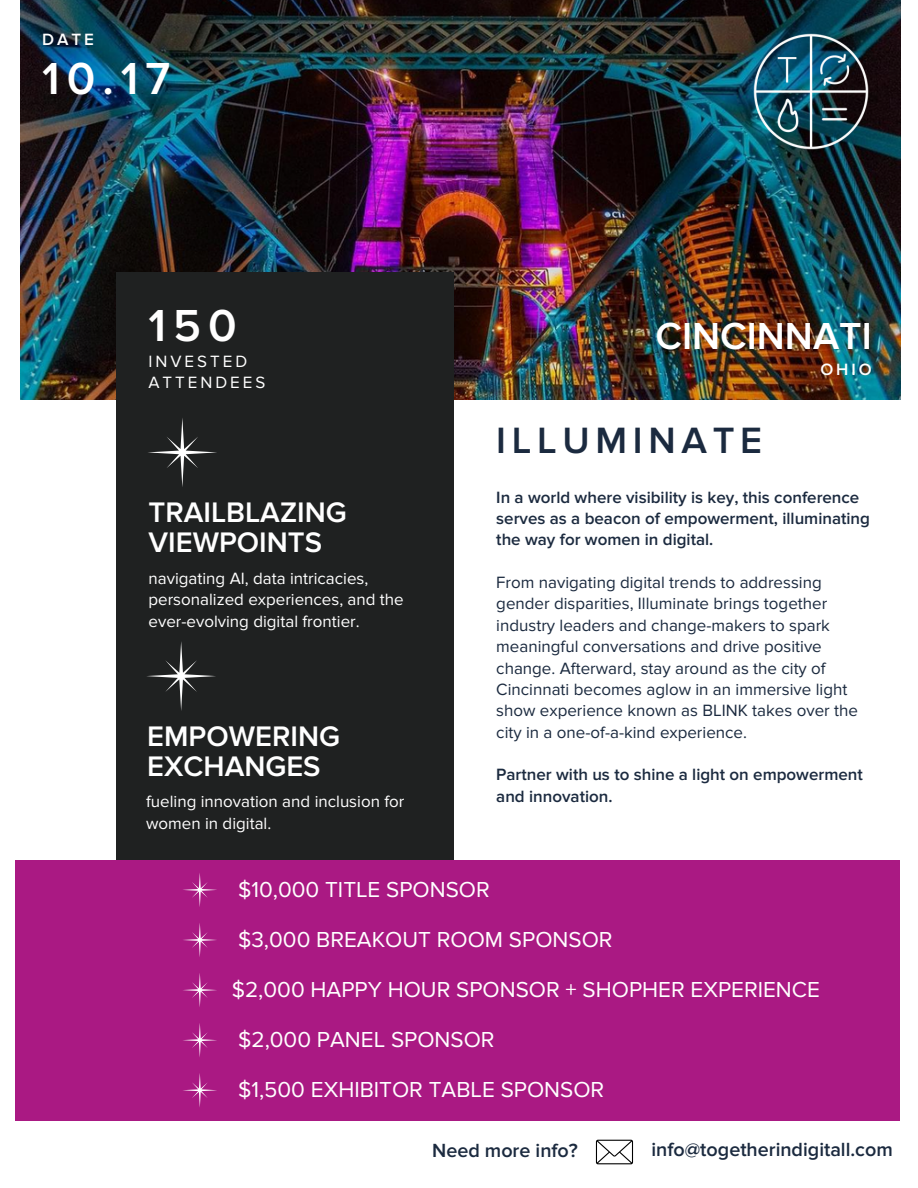
<style>
.page{position:relative;width:918px;height:1188px;background:#fff}
.page>*{position:absolute;margin:0;border:0;box-sizing:border-box;transform-origin:0 0}
.t1{font:600 46.5px "Proxima Nova";letter-spacing:.15em;color:#fff}
.t2{font:600 39px "Proxima Nova";color:#fff}
.t3{font:600 37.95px "Proxima Nova";letter-spacing:.15em;color:#1b2a3f}
.t4{font:600 29.25px/30.3px "Proxima Nova";color:#fff}
.t5{font:22.5px "Proxima Nova";color:#fff}
.t6{font:600 19.8px "Proxima Nova";color:#1b2a3f}
.t7{font:16.95px/21.3px "Proxima Nova";color:#1b2a3f}
.t8{font:600 16.95px/21.3px "Proxima Nova";color:#1b2a3f}
.t9{font:16.95px/21.3px "Proxima Nova";color:#fff}
.t10{font:16.95px/21.3px "Proxima Nova";letter-spacing:.175em;color:#fff}
.t11{font:600 16.95px "Proxima Nova";letter-spacing:.175em;color:#fff}
</style>
<div class="page">
<img style="left:21px;top:0;width:879px;height:400px">
<div style="left:116px;top:272px;width:338px;height:622px;background:#1f2121"></div>
<div style="left:15px;top:860px;width:885px;height:260px;background:#aa1983"></div>
<img style="left:750px;top:31px;width:122px;height:121px">
<svg style="left:596px;top:1140px;width:37px;height:24px"></svg>
<svg style="left:148px;top:418px;width:69px;height:69px"></svg>
<svg style="left:147px;top:642px;width:69px;height:69px"></svg>
<svg style="left:183px;top:873px;width:34px;height:34px"></svg>
<svg style="left:183px;top:923px;width:34px;height:34px"></svg>
<svg style="left:183px;top:973px;width:34px;height:34px"></svg>
<svg style="left:183px;top:1023px;width:34px;height:34px"></svg>
<svg style="left:183px;top:1073px;width:34px;height:34px"></svg>
<p class="t11" style="left:42px;top:30px;width:53px">DATE</p>
<h3 class="t1" style="left:42px;top:52px;width:130px">10.17</h3>
<p class="t1" style="left:149px;top:299px;width:90px">150</p>
<h2 class="t10" style="left:149px;top:351px;width:118px">INVESTED<br>ATTENDEES</h2>
<p class="t4" style="left:149px;top:498px;width:200px">TRAILBLAZING<br>VIEWPOINTS</p>
<p class="t9" style="left:149px;top:568px;width:257px">navigating AI, data intricacies, personalized experiences, and the ever-evolving digital frontier.</p>
<h6 class="t4" style="left:147px;top:721px;width:194px">EMPOWERING<br>EXCHANGES</h6>
<p class="t9" style="left:146px;top:792px;width:260px">fueling innovation and inclusion for women in digital.</p>
<p class="t2" style="left:655px;top:313px;width:218px">CINCINNATI</p>
<p class="t11" style="left:820px;top:359px;width:53px">OHIO</p>
<p class="t3" style="left:496px;top:418px;width:267px">ILLUMINATE</p>
<p class="t8" style="left:496px;top:487px;width:375px">In a world where visibility is key, this conference serves as a beacon of empowerment, illuminating the way for women in digital.</p>
<p class="t7" style="left:496px;top:572px;width:363px">From navigating digital trends to addressing gender disparities, Illuminate brings together industry leaders and change-makers to spark meaningful conversations and drive positive change. Afterward, stay around as the city of Cincinnati becomes aglow in an immersive light show experience known as BLINK takes over the city in a one-of-a-kind experience.</p>
<h3 class="t8" style="left:496px;top:765px;width:368px">Partner with us to shine a light on empowerment and innovation.</h3>
<p class="t5" style="left:238px;top:876px;width:253px">$10,000 TITLE SPONSOR</p>
<p class="t5" style="left:238px;top:926px;width:376px">$3,000 BREAKOUT ROOM SPONSOR</p>
<h4 class="t5" style="left:232px;top:976px;width:590px">$2,000 HAPPY HOUR SPONSOR + SHOPHER EXPERIENCE</h4>
<p class="t5" style="left:238px;top:1026px;width:258px">$2,000 PANEL SPONSOR</p>
<h4 class="t5" style="left:238px;top:1076px;width:368px">$1,500 EXHIBITOR TABLE SPONSOR</h4>
<p class="t6" style="left:432px;top:1139px;width:147px">Need more info?</p>
<p class="t6" style="left:652px;top:1138px;width:243px">info@togetherindigitall.com</p>
</div>
